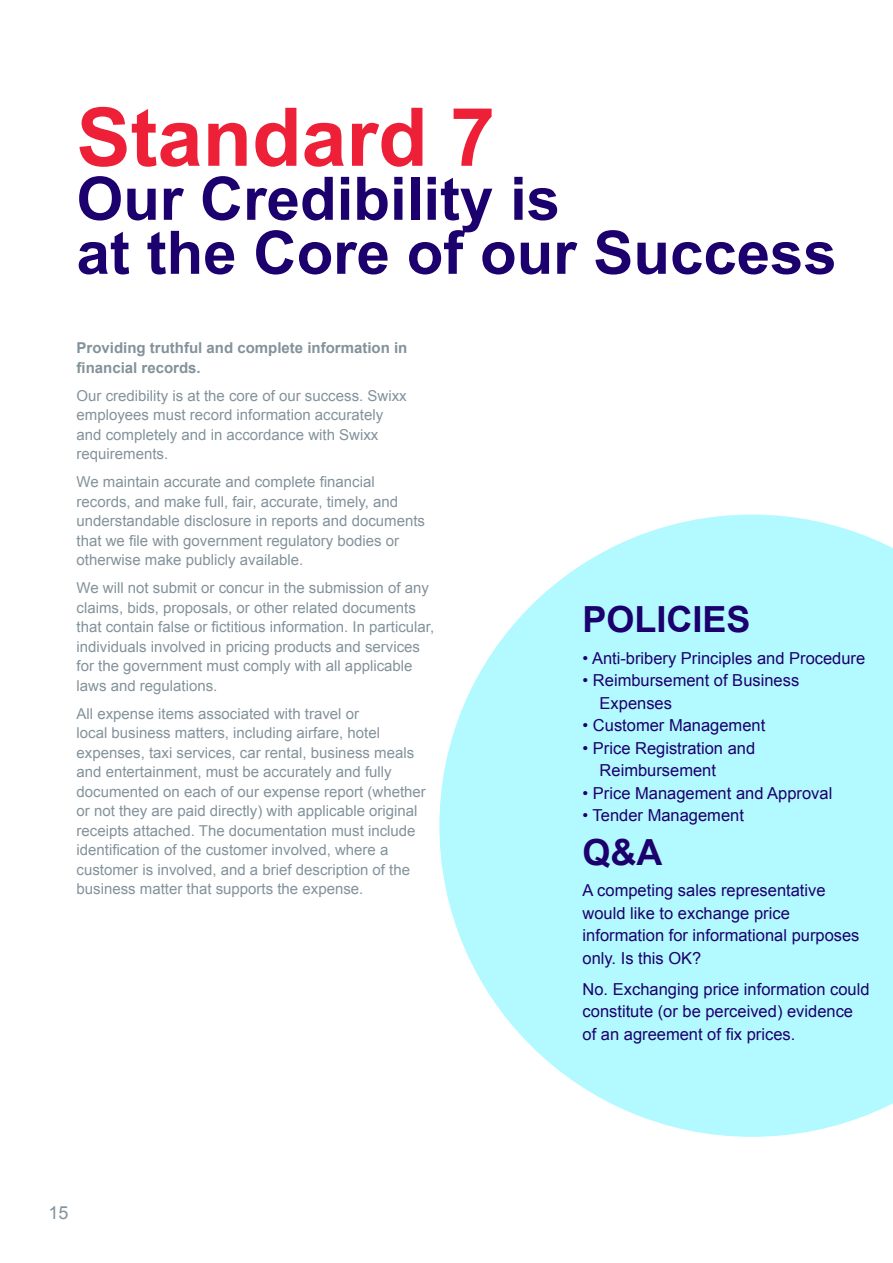
<style>
.page{position:relative;width:893px;height:1263px;background:#fff}
.page>*{position:absolute;margin:0;border:0;box-sizing:border-box;transform-origin:0 0}
.t1{font:700 81px "Arial";color:#ee2038}
.t2{font:700 60px/54px "Arial";color:#1c006e}
.t3{font:700 36px "Arial";color:#1c006e}
.t4{font:18px "Arial";color:#83929b}
.t5{font:16.5px/22.5px "Arial";color:#1c006e}
.t6{font:15px/19.5px "Arial";color:#83929b}
.t7{font:700 15px/19.5px "Arial";color:#83929b}
</style>
<div class="page">
<svg style="left:439px;top:514px;width:454px;height:623px;fill:#b2faff"></svg>
<h1 class="t1" style="left:77px;top:84px;width:420px">Standard 7</h1>
<h2 class="t2" style="left:77px;top:174px;width:762px">Our Credibility is<br>at the Core of our Success</h2>
<p class="t7" style="left:77px;top:339px;width:332px">Providing truthful and complete information in financial records.</p>
<p class="t6" style="left:77px;top:386px;width:332px">Our credibility is at the core of our success. Swixx employees must record information accurately and completely and in accordance with Swixx requirements.</p>
<p class="t6" style="left:77px;top:472px;width:350px">We maintain accurate and complete financial records, and make full, fair, accurate, timely, and understandable disclosure in reports and documents that we file with government regulatory bodies or otherwise make publicly available.</p>
<p class="t6" style="left:77px;top:578px;width:359px">We will not submit or concur in the submission of any claims, bids, proposals, or other related documents that contain false or fictitious information. In particular, individuals involved in pricing products and services for the government must comply with all applicable laws and regulations.</p>
<p class="t6" style="left:77px;top:704px;width:351px">All expense items associated with travel or<br>local business matters, including airfare, hotel expenses, taxi services, car rental, business meals and entertainment, must be accurately and fully documented on each of our expense report (whether or not they are paid directly) with applicable original receipts attached. The documentation must include identification of the customer involved, where a customer is involved, and a brief description of the business matter that supports the expense.</p>
<h3 class="t3" style="left:583px;top:596px;width:170px">POLICIES</h3>
<p class="t5" style="left:583px;top:647px;width:284px">• Anti-bribery Principles and Procedure</p>
<p class="t5" style="left:600px;top:669px;width:201px;text-indent:-17px">• Reimbursement of Business<br>Expenses</p>
<p class="t5" style="left:583px;top:714px;width:184px">• Customer Management</p>
<p class="t5" style="left:600px;top:737px;width:157px;text-indent:-17px">• Price Registration and<br>Reimbursement</p>
<p class="t5" style="left:583px;top:782px;width:251px">• Price Management and Approval</p>
<p class="t5" style="left:583px;top:804px;width:163px">• Tender Management</p>
<h3 class="t3" style="left:583px;top:828px;width:81px">Q&amp;A</h3>
<p class="t5" style="left:583px;top:879px;width:278px">A competing sales representative would like to exchange price information for informational purposes only. Is this OK?</p>
<p class="t5" style="left:583px;top:978px;width:289px">No. Exchanging price information could constitute (or be perceived) evidence of an agreement of fix prices.</p>
<p class="t4" style="left:48px;top:1200px;width:22px">15</p>
</div>
